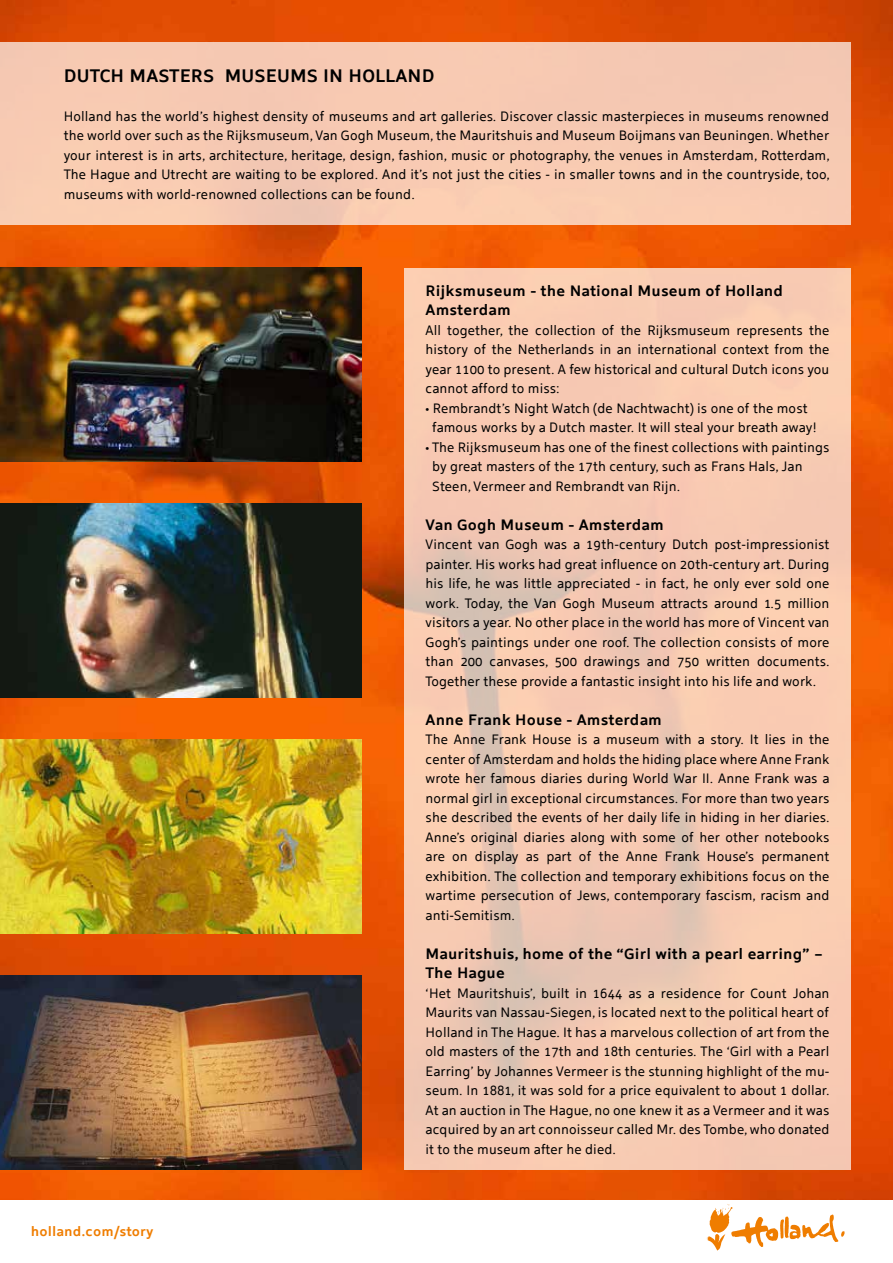
<style>
.page{position:relative;width:893px;height:1263px;background:#fff}
.page>*{position:absolute;margin:0;border:0;box-sizing:border-box;transform-origin:0 0}
.t1{font:700 18px "Holland Sans";color:#000}
.t2{font:700 15px/19.5px "Holland Sans";color:#000}
.t3{font:13.5px/19.5px "Holland Sans";color:#000;text-align:justify}
.t4{font:700 13.5px "Holland Sans";color:#ef7d00}
.s1{font-family:"Myriad Pro"}
</style>
<div class="page">
<img style="left:0;top:0;width:893px;height:1199px">
<svg style="left:404px;top:268px;width:446px;height:901px;background:#f4c9b2"></svg>
<div style="left:0;top:43px;width:850px;height:182px;background:#f7cab2"></div>
<img style="left:0;top:268px;width:361px;height:193px">
<img style="left:0;top:504px;width:361px;height:193px">
<img style="left:0;top:740px;width:361px;height:193px">
<img style="left:0;top:976px;width:361px;height:193px">
<svg style="left:706px;top:1204px;width:139px;height:46px"></svg>
<h1 class="t1" style="left:64px;top:61px;width:372px">DUTCH MASTERS MUSEUMS IN HOLLAND</h1>
<p class="t3" style="left:64px;top:105px;width:768px">Holland has the world’s highest density of museums and art galleries. Discover classic masterpieces in museums renowned the world over such as the Rijksmuseum, Van Gogh Museum, the Mauritshuis and Museum Boijmans van Beuningen. Whether your interest is in arts, architecture, heritage, design, fashion, music or photography, the venues in Amsterdam, Rotterdam, The Hague and Utrecht are waiting to be explored. And it’s not just the cities - in smaller towns and in the countryside, too, museums with world-renowned collections can be found.</p>
<p class="t4" style="left:31px;top:1220px;width:124px">holland.com/story</p>
<p class="t2" style="left:426px;top:279px;width:359px">Rijksmuseum - the National Museum of Holland<br>Amsterdam</p>
<p class="t3" style="left:426px;top:319px;width:405px">All together, the collection of the Rijksmuseum represents the history of the Netherlands in an international context from the year 1100 to present. A few historical and cultural Dutch icons you cannot afford to miss:</p>
<p class="t3" style="left:432px;top:397px;width:386px;text-indent:-7px"><span class="s1">•</span> Rembrandt’s Night Watch (de Nachtwacht) is one of the most famous works by a Dutch master. It will steal your breath away!</p>
<p class="t3" style="left:432px;top:436px;width:399px;text-align:left;text-indent:-7px"><span class="s1">•</span> The Rijksmuseum has one of the finest collections with paintings by great masters of the 17th century, such as Frans Hals, Jan<br>Steen, Vermeer and Rembrandt van Rijn.</p>
<p class="t2" style="left:426px;top:513px;width:240px">Van Gogh Museum - Amsterdam</p>
<p class="t3" style="left:426px;top:533px;width:405px">Vincent van Gogh was a 19th-century Dutch post-impressionist painter. His works had great influence on 20th-century art. During his life, he was little appreciated - in fact, he only ever sold one work. Today, the Van Gogh Museum attracts around 1.5 million visitors a year. No other place in the world has more of Vincent van Gogh’s paintings under one roof. The collection consists of more than 200 canvases, 500 drawings and 750 written documents.<br>Together these provide a fantastic insight into his life and work.</p>
<p class="t2" style="left:426px;top:708px;width:238px">Anne Frank House - Amsterdam</p>
<p class="t3" style="left:426px;top:728px;width:405px">The Anne Frank House is a museum with a story. It lies in the center of Amsterdam and holds the hiding place where Anne Frank wrote her famous diaries during World War II. Anne Frank was a normal girl in exceptional circumstances. For more than two years she described the events of her daily life in hiding in her diaries.<br>Anne’s original diaries along with some of her other notebooks are on display as part of the Anne Frank House’s permanent exhibition. The collection and temporary exhibitions focus on the wartime persecution of Jews, contemporary fascism, racism and anti-Semitism.</p>
<p class="t2" style="left:426px;top:942px;width:398px">Mauritshuis, home of the “Girl with a pearl earring” –<br>The Hague</p>
<p class="t3" style="left:426px;top:982px;width:405px">‘Het Mauritshuis’, built in 1644 as a residence for Count Johan Maurits van Nassau-Siegen, is located next to the political heart of Holland in The Hague. It has a marvelous collection of art from the old masters of the 17th and 18th centuries. The ‘Girl with a Pearl Earring’ by Johannes Vermeer is the stunning highlight of the mu&shy;seum. In 1881, it was sold for a price equivalent to about 1 dollar.<br>At an auction in The Hague, no one knew it as a Vermeer and it was acquired by an art connoisseur called Mr. des Tombe, who donated it to the museum after he died.</p>
</div>
